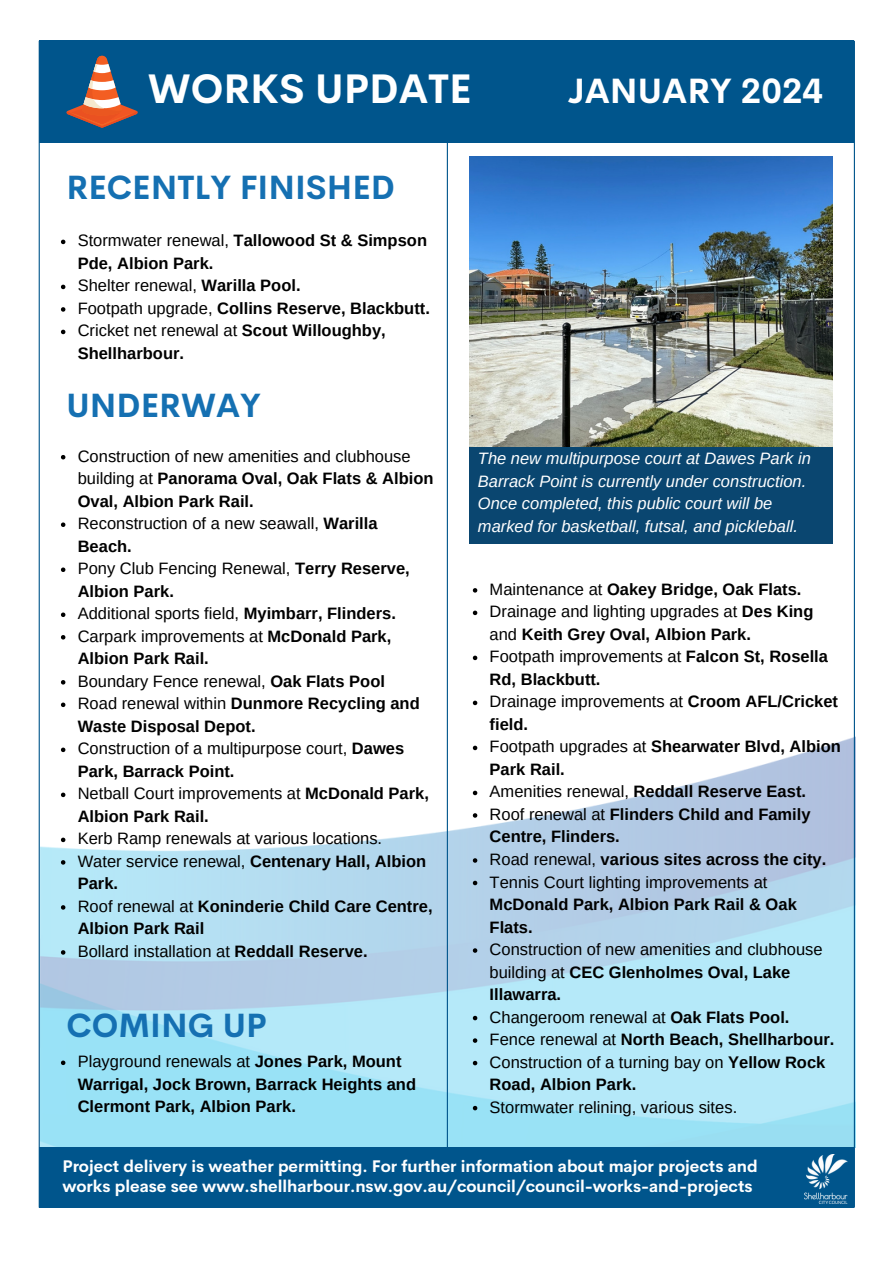
<style>
.page{position:relative;width:894px;height:1264px;background:#fff}
.page>*{position:absolute;margin:0;border:0;box-sizing:border-box;transform-origin:0 0}
.t1{font:700 40.5px "Cerebri Sans";color:#fff}
.t2{font:700 34.5px "Cerebri Sans";color:#fff}
.t3{font:700 33px "Cerebri Sans";color:#1570b2}
.t4{font:700 16.5px/22.5px "Arimo";color:#000}
.t5{font:16.5px/22.5px "Arimo";color:#000}
.t6{font:700 16.5px/20.2px "Cerebri Sans";color:#fff}
.t7{font:italic 16.5px/22.5px "Arimo";color:#fff}
.s1{font-weight:400}
.s2{font-weight:700}
</style>
<div class="page">
<img style="left:40px;top:729px;width:815px;height:418px">
<hr style="left:446px;top:55px;width:2px;height:1152px;background:#00558c">
<div style="left:40px;top:41px;width:813px;height:102px;background:#00558c"></div>
<div style="left:40px;top:1147px;width:813px;height:60px;background:#00558c"></div>
<svg style="left:67px;top:56px;width:70px;height:72px"></svg>
<hr style="left:39px;top:41px;width:1px;height:1166px;background:#00558c">
<hr style="left:853px;top:41px;width:1px;height:1166px;background:#00558c">
<img style="left:804px;top:1154px;width:42px;height:49px">
<img style="left:469px;top:156px;width:363px;height:292px">
<div style="left:469px;top:448px;width:363px;height:96px;background:#0a4670"></div>
<svg style="left:472px;top:588px;width:5px;height:4px"></svg>
<svg style="left:472px;top:610px;width:5px;height:5px"></svg>
<svg style="left:472px;top:655px;width:5px;height:5px"></svg>
<svg style="left:472px;top:700px;width:5px;height:5px"></svg>
<svg style="left:472px;top:745px;width:5px;height:5px"></svg>
<svg style="left:472px;top:790px;width:5px;height:5px"></svg>
<svg style="left:472px;top:813px;width:5px;height:4px"></svg>
<svg style="left:472px;top:858px;width:5px;height:4px"></svg>
<svg style="left:472px;top:880px;width:5px;height:5px"></svg>
<svg style="left:472px;top:948px;width:5px;height:4px"></svg>
<svg style="left:472px;top:1015px;width:5px;height:5px"></svg>
<svg style="left:472px;top:1038px;width:5px;height:4px"></svg>
<svg style="left:472px;top:1060px;width:5px;height:5px"></svg>
<svg style="left:472px;top:1105px;width:5px;height:5px"></svg>
<svg style="left:61px;top:455px;width:4px;height:4px"></svg>
<svg style="left:61px;top:522px;width:4px;height:5px"></svg>
<svg style="left:61px;top:567px;width:4px;height:5px"></svg>
<svg style="left:61px;top:612px;width:4px;height:5px"></svg>
<svg style="left:61px;top:635px;width:4px;height:4px"></svg>
<svg style="left:61px;top:680px;width:4px;height:4px"></svg>
<svg style="left:61px;top:702px;width:4px;height:5px"></svg>
<svg style="left:61px;top:747px;width:4px;height:5px"></svg>
<svg style="left:61px;top:792px;width:4px;height:5px"></svg>
<svg style="left:61px;top:837px;width:4px;height:5px"></svg>
<svg style="left:61px;top:860px;width:4px;height:4px"></svg>
<svg style="left:61px;top:905px;width:4px;height:4px"></svg>
<svg style="left:61px;top:950px;width:4px;height:4px"></svg>
<svg style="left:61px;top:240px;width:4px;height:4px"></svg>
<svg style="left:61px;top:285px;width:4px;height:4px"></svg>
<svg style="left:61px;top:307px;width:4px;height:5px"></svg>
<svg style="left:61px;top:330px;width:4px;height:4px"></svg>
<svg style="left:61px;top:1060px;width:4px;height:5px"></svg>
<p class="t1" style="left:148px;top:62px;width:325px">WORKS UPDATE</p>
<p class="t2" style="left:567px;top:68px;width:257px">JANUARY 2024</p>
<p class="t3" style="left:67px;top:166px;width:330px">RECENTLY FINISHED</p>
<p class="t4" style="left:78px;top:229px;width:351px"><span class="s1">Stormwater renewal,</span> Tallowood St &amp; Simpson<br>Pde, Albion Park.</p>
<p class="t5" style="left:78px;top:274px;width:224px">Shelter renewal, <span class="s2">Warilla Pool.</span></p>
<p class="t4" style="left:78px;top:297px;width:353px"><span class="s1">Footpath upgrade,</span> Collins Reserve, Blackbutt.</p>
<p class="t4" style="left:78px;top:319px;width:309px"><span class="s1">Cricket net renewal at</span> Scout Willoughby,<br>Shellharbour.</p>
<p class="t3" style="left:67px;top:384px;width:196px">UNDERWAY</p>
<p class="t5" style="left:78px;top:445px;width:357px">Construction of new amenities and clubhouse building at <span class="s2">Panorama Oval, Oak Flats &amp; Albion<br>Oval, Albion Park Rail.</span></p>
<p class="t5" style="left:78px;top:512px;width:301px">Reconstruction of a new seawall, <span class="s2">Warilla<br>Beach.</span></p>
<p class="t4" style="left:78px;top:557px;width:333px"><span class="s1">Pony Club Fencing Renewal,</span> Terry Reserve,<br>Albion Park.</p>
<p class="t5" style="left:78px;top:602px;width:319px">Additional sports field, <span class="s2">Myimbarr, Flinders.</span></p>
<p class="t4" style="left:78px;top:625px;width:315px"><span class="s1">Carpark improvements at</span> McDonald Park,<br>Albion Park Rail.</p>
<p class="t5" style="left:78px;top:670px;width:309px">Boundary Fence renewal, <span class="s2">Oak Flats Pool</span></p>
<p class="t4" style="left:78px;top:692px;width:343px"><span class="s1">Road renewal within</span> Dunmore Recycling and<br>Waste Disposal Depot.</p>
<p class="t5" style="left:78px;top:737px;width:328px">Construction of a multipurpose court, <span class="s2">Dawes<br>Park, Barrack Point.</span></p>
<p class="t4" style="left:78px;top:782px;width:352px"><span class="s1">Netball Court improvements at</span> McDonald Park,<br>Albion Park Rail.</p>
<p class="t5" style="left:78px;top:827px;width:306px">Kerb Ramp renewals at various locations.</p>
<p class="t4" style="left:78px;top:850px;width:350px"><span class="s1">Water service renewal,</span> Centenary Hall, Albion<br>Park.</p>
<p class="t4" style="left:78px;top:895px;width:356px"><span class="s1">Roof renewal at</span> Koninderie Child Care Centre,<br>Albion Park Rail</p>
<p class="t5" style="left:78px;top:940px;width:291px">Bollard installation at <span class="s2">Reddall Reserve.</span></p>
<p class="t3" style="left:67px;top:1003px;width:202px">COMING UP</p>
<p class="t4" style="left:78px;top:1050px;width:340px"><span class="s1">Playground renewals at</span> Jones Park, Mount<br>Warrigal, Jock Brown, Barrack Heights and<br>Clermont Park, Albion Park.</p>
<h2 class="t7" style="left:478px;top:447px;width:334px">The new multipurpose court at Dawes Park in Barrack Point is currently under construction.<br>Once completed, this public court will be marked for basketball, futsal, and pickleball.</h2>
<h2 class="t4" style="left:489px;top:578px;width:313px"><span class="s1">Maintenance at</span> Oakey Bridge, Oak Flats.</h2>
<h2 class="t5" style="left:489px;top:600px;width:325px">Drainage and lighting upgrades at <span class="s2">Des King </span>and <span class="s2">Keith Grey Oval, Albion Park.</span></h2>
<p class="t4" style="left:489px;top:645px;width:340px"><span class="s1">Footpath improvements at</span> Falcon St, Rosella<br>Rd, Blackbutt.</p>
<p class="t5" style="left:489px;top:690px;width:350px">Drainage improvements at <span class="s2">Croom AFL/Cricket field.</span></p>
<p class="t4" style="left:489px;top:735px;width:352px"><span class="s1">Footpath upgrades at</span> Shearwater Blvd, Albion<br>Park Rail.</p>
<p class="t4" style="left:489px;top:780px;width:318px"><span class="s1">Amenities renewal,</span> Reddall Reserve East.</p>
<h2 class="t4" style="left:489px;top:803px;width:322px"><span class="s1">Roof renewal at</span> Flinders Child and Family<br>Centre, Flinders.</h2>
<p class="t4" style="left:489px;top:848px;width:338px"><span class="s1">Road renewal,</span> various sites across the city.</p>
<p class="t4" style="left:489px;top:870px;width:308px"><span class="s1">Tennis Court lighting improvements at<br></span>McDonald Park, Albion Park Rail &amp; Oak<br>Flats.</p>
<p class="t5" style="left:489px;top:938px;width:334px">Construction of new amenities and clubhouse building at <span class="s2">CEC Glenholmes Oval, Lake<br>Illawarra.</span></p>
<p class="t5" style="left:489px;top:1005px;width:301px">Changeroom renewal at <span class="s2">Oak Flats Pool.</span></p>
<p class="t4" style="left:489px;top:1028px;width:346px"><span class="s1">Fence renewal at</span> North Beach, Shellharbour.</p>
<p class="t5" style="left:489px;top:1050px;width:337px">Construction of a turning bay on <span class="s2">Yellow Rock<br>Road, Albion Park.</span></p>
<p class="t5" style="left:489px;top:1095px;width:249px">Stormwater relining, various sites.</p>
<h1 class="t6" style="left:62px;top:1155px;width:696px">Project delivery is weather permitting. For further information about major projects and works please see www.shellharbour.nsw.gov.au/council/council-works-and-projects</h1>
</div>
